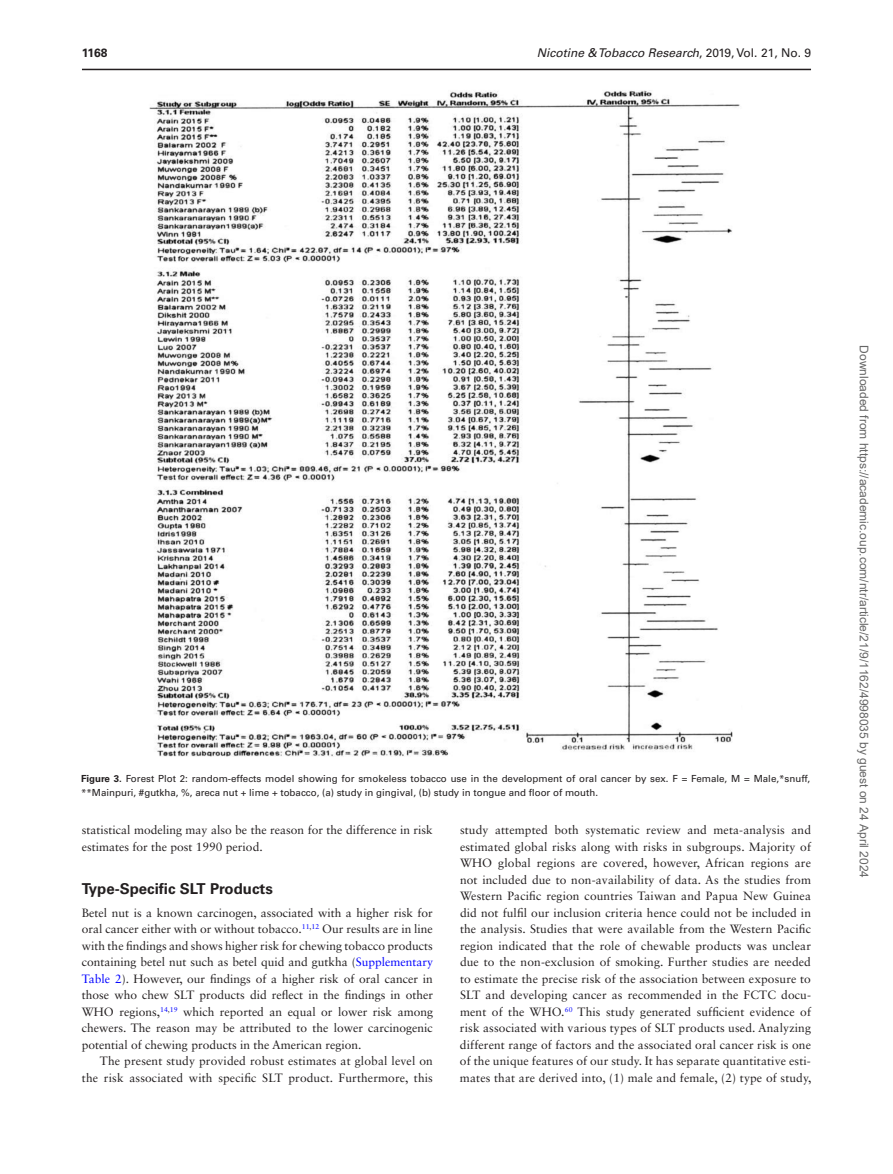
<style>
.page{position:relative;width:893px;height:1174px;background:#fff}
.page>*{position:absolute;margin:0;border:0;box-sizing:border-box;transform-origin:0 0}
.t1{font:700 15px "Univers LT Std";color:#231f20}
.t2{font:12px/16.5px "Sabon LT Std";letter-spacing:.01em;color:#231f20;text-align:justify}
.t3{font:12px "Arial";color:#666}
.t4{font:italic 12px "Univers LT Std";color:#231f20}
.t5{font:700 12px "Univers LT Std";color:#231f20}
.t6{font:9.75px/14.2px "Univers LT Std";color:#231f20}
.s1{font-style:normal}
.s2{font-weight:700}
.s3{color:#00f}
</style>
<div class="page">
<img style="left:149px;top:90px;width:591px;height:667px">
<hr style="left:82px;top:69px;width:729px;height:1px;background:#231f20">
<p class="t5" style="left:82px;top:45px;width:27px">1168</p>
<p class="t4" style="left:537px;top:45px;width:276px">Nicotine &amp; Tobacco Research<span class="s1">, 2019, Vol. 21, No. 9</span></p>
<p class="t6" style="left:81px;top:771px;width:731px"><span class="s2">Figure 3.</span> Forest Plot 2: random-effects model showing for smokeless tobacco use in the development of oral cancer by sex. F = Female, M = Male,*snuff, **Mainpuri, #gutkha, %, areca nut + lime + tobacco, (a) study in gingival, (b) study in tongue and floor of mouth.</p>
<p class="t2" style="left:82px;top:821px;width:352px">statistical modeling may also be the reason for the difference in risk estimates for the post 1990 period.</p>
<p class="t1" style="left:82px;top:880px;width:192px">Type-Specific SLT Products</p>
<p class="t2" style="left:82px;top:904px;width:353px">Betel nut is a known carcinogen, associated with a higher risk for oral cancer either with or without tobacco.<sup>11</sup><sup>,</sup><sup>12</sup> Our results are in line with the findings and shows higher risk for chewing tobacco products containing betel nut such as betel quid and gutkha (<span class="s3">Supplementary Table 2</span>). However, our findings of a higher risk of oral cancer in those who chew SLT products did reflect in the findings in other WHO regions,<sup>14</sup><sup>,</sup><sup>19</sup> which reported an equal or lower risk among chewers. The reason may be attributed to the lower carcinogenic potential of chewing products in the American region.</p>
<p class="t2" style="left:82px;top:1052px;width:353px;text-align:right">The present study provided robust estimates at global level on the risk associated with specific SLT product. Furthermore, this</p>
<p class="t2" style="left:460px;top:821px;width:353px">study attempted both systematic review and meta-analysis and estimated global risks along with risks in subgroups. Majority of WHO global regions are covered, however, African regions are not included due to non-availability of data. As the studies from Western Pacific region countries Taiwan and Papua New Guinea did not fulfil our inclusion criteria hence could not be included in the analysis. Studies that were available from the Western Pacific region indicated that the role of chewable products was unclear due to the non-exclusion of smoking. Further studies are needed to estimate the precise risk of the association between exposure to SLT and developing cancer as recommended in the FCTC docu&shy;ment of the WHO.<sup>60</sup> This study generated sufficient evidence of risk associated with various types of SLT products used. Analyzing different range of factors and the associated oral cancer risk is one of the unique features of our study. It has separate quantitative esti&shy;mates that are derived into, (1) male and female, (2) type of study,</p>
<p class="t3" style="left:868px;top:345px;width:534px;rotate:90deg">Downloaded from https://academic.oup.com/ntr/article/21/9/1162/4998035 by guest on 24 April 2024</p>
</div>
